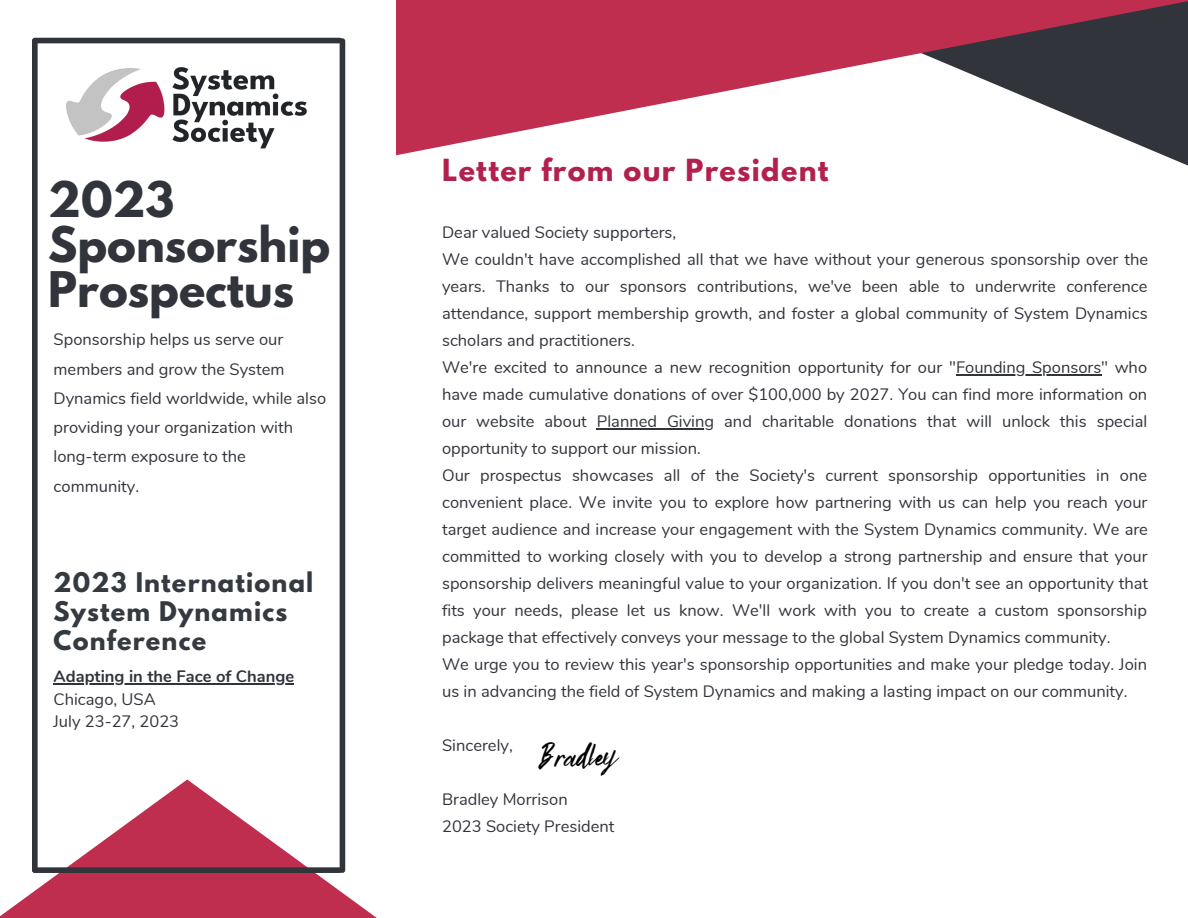
<style>
.page{position:relative;width:1188px;height:918px;background:#fff}
.page>*{position:absolute;margin:0;border:0;box-sizing:border-box;transform-origin:0 0}
.t1{font:700 43.5px/45px "League Spartan";color:#31343b}
.t2{font:34.5px "Bright Sunshine";color:#000}
.t3{font:700 27px "League Spartan";letter-spacing:.05em;color:#b2214d}
.t4{font:700 24px "League Spartan";letter-spacing:.05em;color:#343a40}
.t5{font:16.5px/27px "Nunito";color:#31343b;text-align:justify}
.t6{font:700 16.5px "Nunito";color:#31343b}
</style>
<div class="page">
<div style="left:35px;top:38px;width:305px;height:5px;background:#31343b"></div>
<svg style="left:0;top:780px;width:377px;height:138px"></svg>
<div style="left:35px;top:867px;width:305px;height:6px;background:#31343b"></div>
<div style="left:340px;top:41px;width:5px;height:829px;background:#31343b"></div>
<div style="left:32px;top:41px;width:6px;height:829px;background:#31343b"></div>
<svg style="left:396px;top:0;width:792px;height:155px;fill:#c02e4f"></svg>
<hr style="left:956px;top:374px;width:145px;height:1px;background:#31343b">
<hr style="left:597px;top:428px;width:117px;height:1px;background:#31343b">
<hr style="left:54px;top:683px;width:240px;height:1px;background:#31343b">
<img style="left:67px;top:67px;width:240px;height:82px">
<p class="t1" style="left:48px;top:183px;width:284px">2023<br>Sponsorship</p>
<p class="t1" style="left:48px;top:273px;width:247px">Prospectus</p>
<p class="t5" style="left:54px;top:325px;width:274px;line-height:29.2px;text-align:left">Sponsorship helps us serve our members and grow the System<br>Dynamics field worldwide, while also providing your organization with long-term exposure to the community.</p>
<p class="t4" style="left:54px;top:570px;width:261px">2023 International</p>
<p class="t4" style="left:54px;top:599px;width:235px">System Dynamics</p>
<p class="t4" style="left:54px;top:629px;width:154px">Conference</p>
<p class="t6" style="left:54px;top:666px;width:242px">Adapting in the Face of Change</p>
<p class="t5" style="left:54px;top:686px;width:104px">Chicago, USA</p>
<p class="t5" style="left:54px;top:708px;width:127px">July 23-27, 2023</p>
<p class="t3" style="left:442px;top:157px;width:388px">Letter from our President</p>
<p class="t5" style="left:442px;top:219px;width:236px">Dear valued Society supporters,</p>
<p class="t5" style="left:442px;top:246px;width:708px">We couldn't have accomplished all that we have without your generous sponsorship over the years. Thanks to our sponsors contributions, we've been able to underwrite conference attendance, support membership growth, and foster a global community of System Dynamics scholars and practitioners.</p>
<p class="t5" style="left:442px;top:354px;width:707px">We're excited to announce a new recognition opportunity for our "Founding Sponsors" who have made cumulative donations of over $100,000 by 2027. You can find more information on our website about Planned Giving and charitable donations that will unlock this special opportunity to support our mission.</p>
<p class="t5" style="left:442px;top:462px;width:708px">Our prospectus showcases all of the Society's current sponsorship opportunities in one convenient place. We invite you to explore how partnering with us can help you reach your target audience and increase your engagement with the System Dynamics community. We are committed to working closely with you to develop a strong partnership and ensure that your sponsorship delivers meaningful value to your organization. If you don't see an opportunity that fits your needs, please let us know. We'll work with you to create a custom sponsorship package that effectively conveys your message to the global System Dynamics community.</p>
<p class="t5" style="left:442px;top:651px;width:706px">We urge you to review this year's sponsorship opportunities and make your pledge today. Join us in advancing the field of System Dynamics and making a lasting impact on our community.</p>
<p class="t5" style="left:442px;top:732px;width:72px">Sincerely,</p>
<p class="t5" style="left:442px;top:786px;width:127px">Bradley Morrison</p>
<p class="t5" style="left:442px;top:813px;width:174px">2023 Society President</p>
<p class="t2" style="left:537px;top:730px;width:78px;rotate:-2deg">Bradley</p>
</div>
